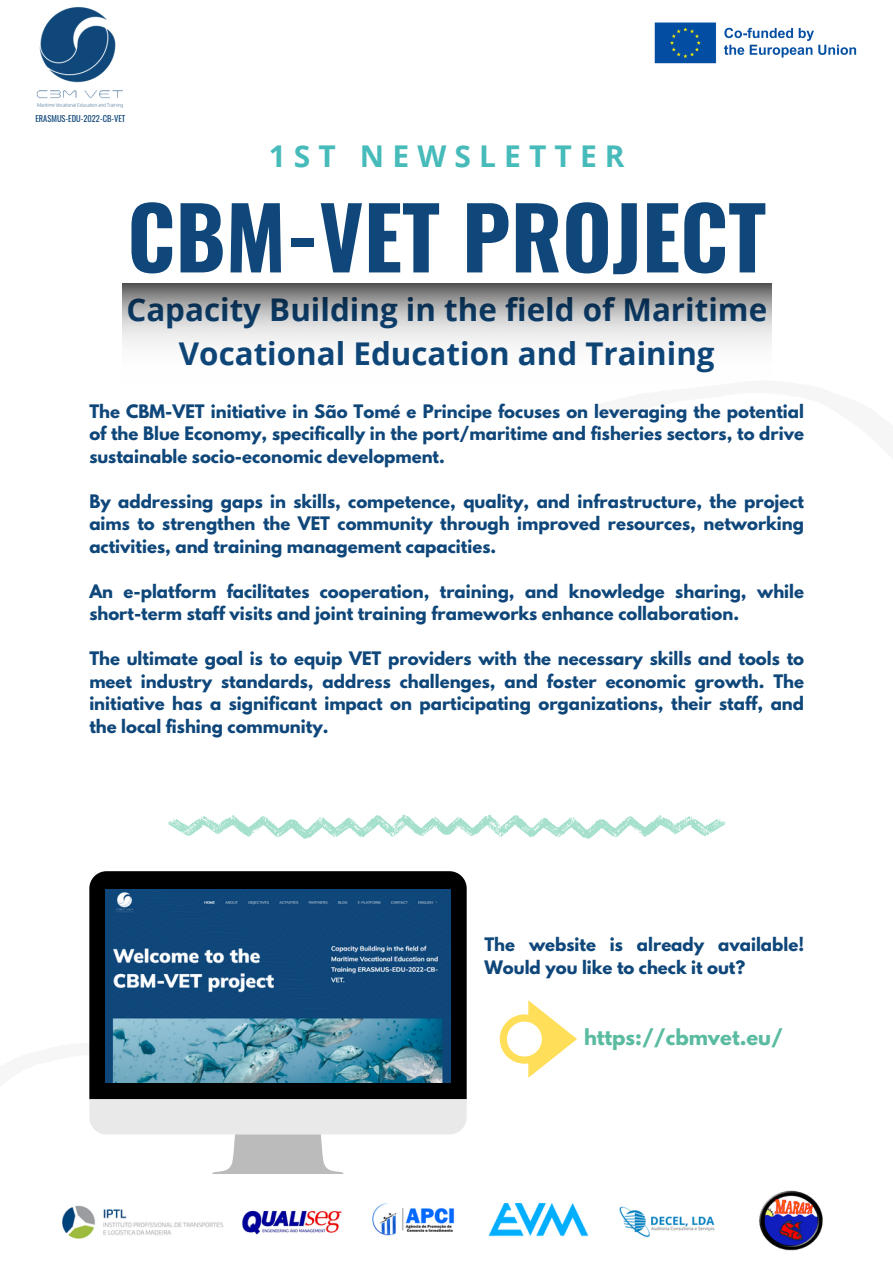
<style>
.page{position:relative;width:893px;height:1264px;background:#fff}
.page>*{position:absolute;margin:0;border:0;box-sizing:border-box;transform-origin:0 0}
.t1{font:700 85.5px "Oswald";color:#0f477a}
.t2{font:700 31.35px/43.7px "Open Sans";color:#0f477a;text-align:center}
.t3{font:700 30px "Open Sans";letter-spacing:.27em;color:#47baba}
.t4{font:700 19.5px "League Spartan";color:#5abba1}
.t5{font:700 16.5px/22.5px "League Spartan";color:#0f477a;text-align:justify}
.t6{font:8.4px "Oswald";color:#0f477a}
</style>
<div class="page">
<img style="left:36px;top:7px;width:87px;height:101px">
<img style="left:654px;top:22px;width:203px;height:42px">
<img style="left:123px;top:284px;width:462px;height:61px">
<svg style="left:585px;top:283px;width:187px;height:62px;background:#bababa"></svg>
<img style="left:652px;top:1216px;width:63px;height:16px">
<img style="left:372px;top:1203px;width:52px;height:33px">
<img style="left:759px;top:1190px;width:64px;height:61px">
<img style="left:241px;top:1210px;width:101px;height:25px">
<img style="left:62px;top:1205px;width:161px;height:34px">
<img style="left:424px;top:1203px;width:228px;height:35px">
<svg style="left:168px;top:814px;width:557px;height:24px"></svg>
<div style="left:89px;top:871px;width:377px;height:228px;background:#000"></div>
<svg style="left:89px;top:1099px;width:377px;height:75px"></svg>
<img style="left:105px;top:889px;width:345px;height:193px">
<svg style="left:499px;top:1000px;width:78px;height:77px"></svg>
<p class="t6" style="left:35px;top:112px;width:91px">ERASMUS-EDU-2022-CB-VET</p>
<p class="t3" style="left:269px;top:135px;width:357px">1ST NEWSLETTER</p>
<p class="t1" style="left:127px;top:170px;width:640px">CBM-VET PROJECT</p>
<p class="t2" style="left:126px;top:287px;width:642px">Capacity Building in the field of Maritime<br>Vocational Education and Training</p>
<p class="t5" style="left:89px;top:402px;width:716px">The CBM-VET initiative in São Tomé e Principe focuses on leveraging the potential of the Blue Economy, specifically in the port/maritime and fisheries sectors, to drive sustainable socio-economic development.</p>
<p class="t5" style="left:89px;top:492px;width:716px">By addressing gaps in skills, competence, quality, and infrastructure, the project aims to strengthen the VET community through improved resources, networking activities, and training management capacities.</p>
<p class="t5" style="left:89px;top:582px;width:716px">An e-platform facilitates cooperation, training, and knowledge sharing, while short-term staff visits and joint training frameworks enhance collaboration.</p>
<p class="t5" style="left:89px;top:649px;width:716px">The ultimate goal is to equip VET providers with the necessary skills and tools to meet industry standards, address challenges, and foster economic growth. The initiative has a significant impact on participating organizations, their staff, and the local fishing community.</p>
<p class="t5" style="left:484px;top:935px;width:321px">The website is already available!<br>Would you like to check it out?</p>
<p class="t4" style="left:584px;top:1026px;width:200px">https://cbmvet.eu/</p>
</div>
